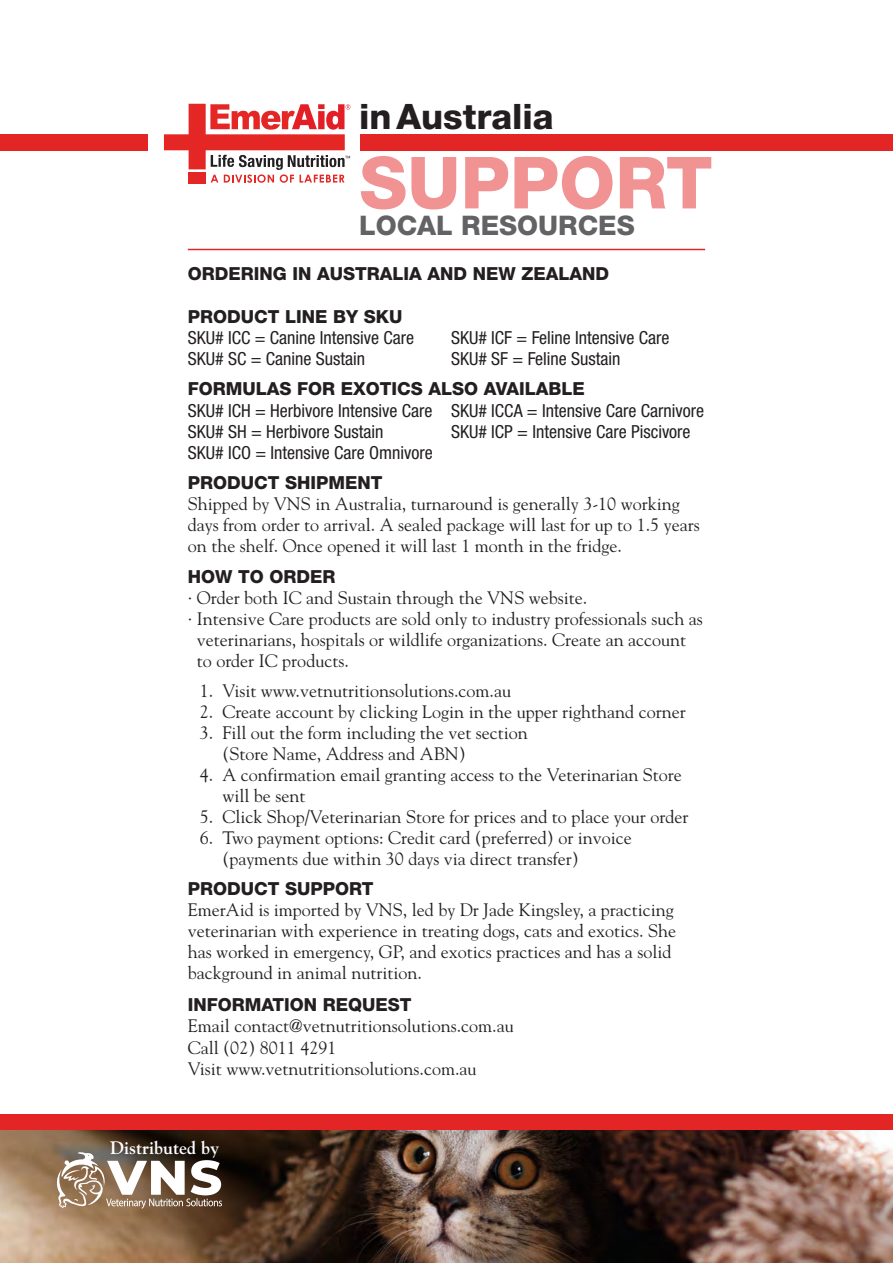
<style>
.page{position:relative;width:893px;height:1263px;background:#fff}
.page>*{position:absolute;margin:0;border:0;box-sizing:border-box;transform-origin:0 0}
.t1{font:800 72px "Helvetica Neue LT Std";color:#f19293}
.t2{font:800 35.1px "Helvetica Neue LT Std";color:#231f20}
.t3{font:800 27px "Helvetica Neue LT Std";color:#636366}
.t4{font:18px/21px "Goudy";color:#231f20}
.t5{font:condensed 18px "Helvetica Neue LT Std";color:#231f20}
.t6{font:800 18px "Helvetica Neue LT Std";color:#231f20}
.t7{font:700 18px "Goudy";color:#fff}
</style>
<div class="page">
<svg style="left:164px;top:104px;width:186px;height:79px"></svg>
<div style="left:0;top:1114px;width:893px;height:16px;background:#e42526"></div>
<div style="left:0;top:134px;width:148px;height:16px;background:#e42526"></div>
<div style="left:361px;top:134px;width:532px;height:16px;background:#e42526"></div>
<img style="left:0;top:1130px;width:893px;height:133px">
<hr style="left:188px;top:249px;width:517px;height:1px;background:#e42526">
<svg style="left:55px;top:1152px;width:167px;height:57px"></svg>
<h2 class="t2" style="left:359px;top:96px;width:196px">in Australia</h2>
<p class="t1" style="left:359px;top:140px;width:355px">SUPPORT</p>
<p class="t3" style="left:359px;top:210px;width:277px">LOCAL RESOURCES</p>
<p class="t6" style="left:188px;top:263px;width:423px">ORDERING IN AUSTRALIA AND NEW ZEALAND</p>
<p class="t6" style="left:188px;top:306px;width:216px">PRODUCT LINE BY SKU</p>
<p class="t5" style="left:188px;top:327px;width:228px">SKU# ICC = Canine Intensive Care</p>
<p class="t5" style="left:188px;top:348px;width:179px">SKU# SC = Canine Sustain</p>
<p class="t5" style="left:451px;top:327px;width:220px">SKU# ICF = Feline Intensive Care</p>
<p class="t5" style="left:451px;top:348px;width:171px">SKU# SF = Feline Sustain</p>
<p class="t6" style="left:188px;top:378px;width:398px">FORMULAS FOR EXOTICS ALSO AVAILABLE</p>
<p class="t5" style="left:188px;top:400px;width:246px">SKU# ICH = Herbivore Intensive Care</p>
<p class="t5" style="left:188px;top:421px;width:197px">SKU# SH = Herbivore Sustain</p>
<p class="t5" style="left:188px;top:442px;width:246px">SKU# ICO = Intensive Care Omnivore</p>
<p class="t5" style="left:451px;top:400px;width:254px">SKU# ICCA = Intensive Care Carnivore</p>
<p class="t5" style="left:451px;top:421px;width:241px">SKU# ICP = Intensive Care Piscivore</p>
<p class="t6" style="left:188px;top:472px;width:196px">PRODUCT SHIPMENT</p>
<p class="t4" style="left:188px;top:493px;width:513px">Shipped by VNS in Australia, turnaround is generally 3-10 working days from order to arrival. A sealed package will last for up to 1.5 years on the shelf. Once opened it will last 1 month in the fridge.</p>
<p class="t6" style="left:188px;top:566px;width:149px">HOW TO ORDER</p>
<p class="t4" style="left:188px;top:586px;width:401px">· Order both IC and Sustain through the VNS website.</p>
<p class="t4" style="left:197px;top:607px;width:508px;text-indent:-9px">· Intensive Care products are sold only to industry professionals such as veterinarians, hospitals or wildlife organizations. Create an account to order IC products.</p>
<p class="t4" style="left:200px;top:679px;width:313px">1. Visit www.vetnutritionsolutions.com.au</p>
<p class="t4" style="left:200px;top:700px;width:487px">2. Create account by clicking Login in the upper righthand corner</p>
<p class="t4" style="left:222px;top:721px;width:307px;text-indent:-22px">3. Fill out the form including the vet section (Store Name, Address and ABN)</p>
<p class="t4" style="left:222px;top:763px;width:461px;text-indent:-22px">4. A confirmation email granting access to the Veterinarian Store will be sent</p>
<p class="t4" style="left:200px;top:805px;width:490px">5. Click Shop/Veterinarian Store for prices and to place your order</p>
<p class="t4" style="left:222px;top:826px;width:411px;text-indent:-22px">6. Two payment options: Credit card (preferred) or invoice (payments due within 30 days via direct transfer)</p>
<p class="t6" style="left:188px;top:878px;width:187px">PRODUCT SUPPORT</p>
<p class="t4" style="left:188px;top:899px;width:490px">EmerAid is imported by VNS, led by Dr Jade Kingsley, a practicing veterinarian with experience in treating dogs, cats and exotics. She has worked in emergency, GP, and exotics practices and has a solid background in animal nutrition.</p>
<p class="t6" style="left:188px;top:994px;width:225px">INFORMATION REQUEST</p>
<p class="t4" style="left:188px;top:1015px;width:327px">Email contact@vetnutritionsolutions.com.au</p>
<p class="t4" style="left:188px;top:1036px;width:150px">Call (02) 8011 4291</p>
<p class="t4" style="left:188px;top:1057px;width:290px">Visit www.vetnutritionsolutions.com.au</p>
<p class="t7" style="left:110px;top:1136px;width:111px">Distributed by</p>
</div>
